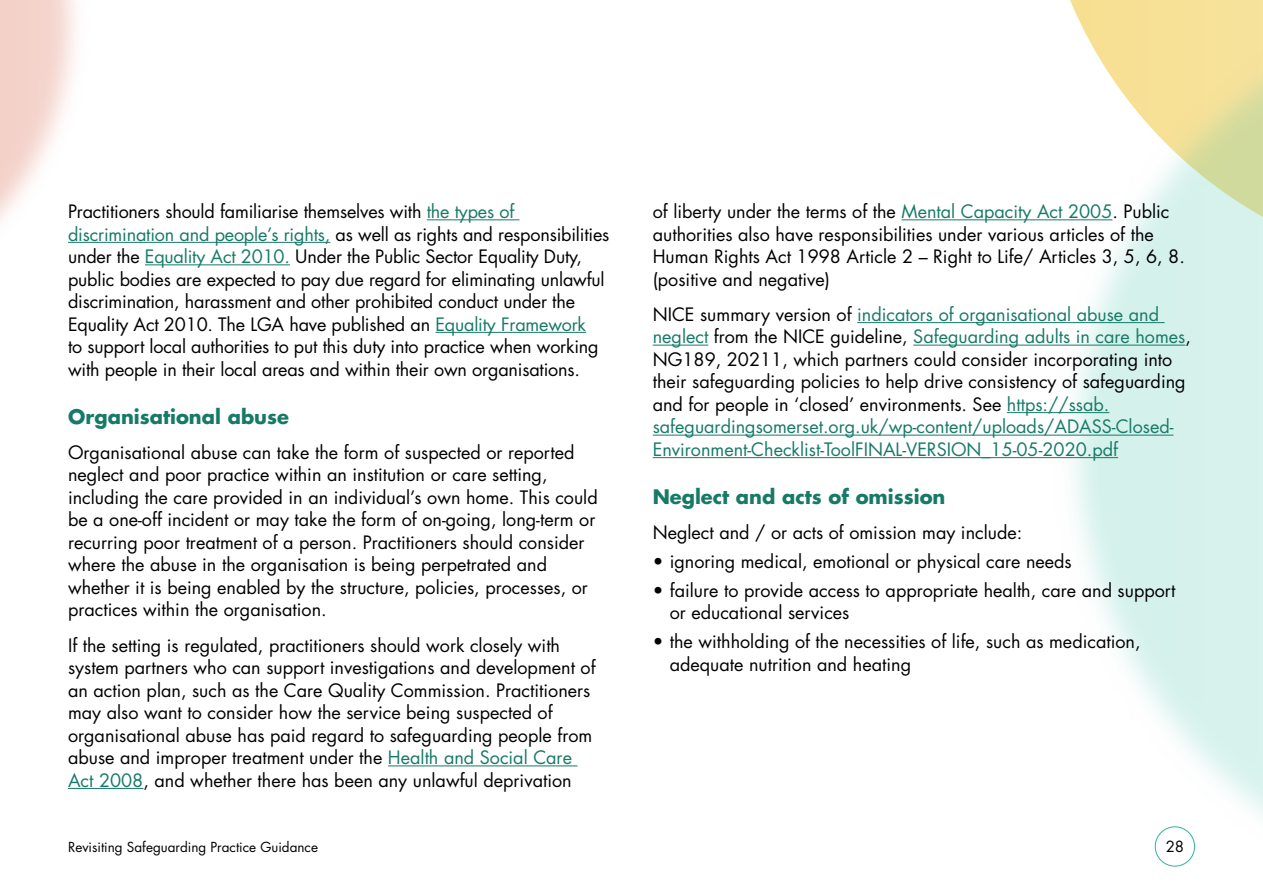
<style>
.page{position:relative;width:1263px;height:893px;background:#fff}
.page>*{position:absolute;margin:0;border:0;box-sizing:border-box;transform-origin:0 0}
.H3_Heading_3{font:700 19.5px "Futura";color:#177a68}
.Body{font:18px/22.5px "Futura";color:#000}
.Body-2{font:18px/22.5px "Futura";color:#177a68}
._2nd_Bullet_point{font:18px/22.5px "Futura";color:#000}
._1st_Bullet_point{font:18px "Futura";color:#000}
.Bullet_intro_-_small{font:18px "Futura";color:#000}
.t1{font:15px "Futura";color:#000}
.t2{font:13.5px "Futura";color:#000}
.s1{color:#177a68}
.s2{color:#000}
</style>
<div class="page">
<img style="left:1026px;top:0;width:237px;height:867px">
<div style="left:1155px;top:827px;width:39px;height:39px;background:#fff;border-radius:50%"></div>
<div style="left:1155px;top:826px;width:40px;height:40px;border:1px solid #31b39c;border-radius:50%"></div>
<hr style="left:427px;top:219px;width:92px;height:1px;background:#177a68">
<hr style="left:68px;top:242px;width:262px;height:1px;background:#177a68">
<hr style="left:145px;top:264px;width:145px;height:1px;background:#177a68">
<hr style="left:435px;top:332px;width:151px;height:1px;background:#177a68">
<hr style="left:388px;top:765px;width:189px;height:1px;background:#177a68">
<hr style="left:68px;top:788px;width:75px;height:1px;background:#177a68">
<hr style="left:901px;top:219px;width:211px;height:1px;background:#177a68">
<hr style="left:857px;top:322px;width:307px;height:1px;background:#177a68">
<hr style="left:653px;top:345px;width:55px;height:1px;background:#177a68">
<hr style="left:913px;top:345px;width:272px;height:1px;background:#177a68">
<hr style="left:1007px;top:412px;width:102px;height:1px;background:#177a68">
<hr style="left:653px;top:435px;width:520px;height:1px;background:#177a68">
<hr style="left:653px;top:457px;width:465px;height:1px;background:#177a68">
<p class="Body" style="left:68px;top:200px;width:543px">Practitioners should familiarise themselves with <span class="s1">the types of discrimination and people’s rights,</span> as well as rights and responsibilities under the <span class="s1">Equality Act 2010.</span> Under the Public Sector Equality Duty, public bodies are expected to pay due regard for eliminating unlawful discrimination, harassment and other prohibited conduct under the Equality Act 2010. The LGA have published an <span class="s1">Equality Framework<br></span>to support local authorities to put this duty into practice when working with people in their local areas and within their own organisations.</p>
<p class="H3_Heading_3" style="left:68px;top:403px;width:222px">Organisational abuse</p>
<p class="Body" style="left:68px;top:441px;width:531px">Organisational abuse can take the form of suspected or reported neglect and poor practice within an institution or care setting, including the care provided in an individual’s own home. This could be a one-off incident or may take the form of on-going, long-term or recurring poor treatment of a person. Practitioners should consider where the abuse in the organisation is being perpetrated and whether it is being enabled by the structure, policies, processes, or practices within the organisation.</p>
<p class="Body" style="left:68px;top:634px;width:529px">If the setting is regulated, practitioners should work closely with system partners who can support investigations and development of an action plan, such as the Care Quality Commission. Practitioners may also want to consider how the service being suspected of organisational abuse has paid regard to safeguarding people from abuse and improper treatment under the <span class="s1">Health and Social Care Act 2008</span>, and whether there has been any unlawful deprivation</p>
<p class="Body" style="left:653px;top:200px;width:534px">of liberty under the terms of the <span class="s1">Mental Capacity Act 2005</span>. Public authorities also have responsibilities under various articles of the Human Rights Act 1998 Article 2 – Right to Life/ Articles 3, 5, 6, 8. (positive and negative)</p>
<p class="Body-2" style="left:653px;top:303px;width:540px"><span class="s2">NICE summary version of</span> indicators of organisational abuse and neglect <span class="s2">from the NICE guideline,</span> Safeguarding adults in care homes<span class="s2">, NG189, 20211, which partners could consider incorporating into their safeguarding policies to help drive consistency of safeguarding and for people in ‘closed’ environments. See</span> https://ssab. safeguardingsomerset.org.uk/wp-content/uploads/ADASS-Closed-Environment-Checklist-ToolFINAL-VERSION_15-05-2020.pdf</p>
<p class="H3_Heading_3" style="left:653px;top:484px;width:294px">Neglect and acts of omission</p>
<p class="Bullet_intro_-_small" style="left:653px;top:521px;width:371px">Neglect and / or acts of omission may include:</p>
<p class="_1st_Bullet_point" style="left:653px;top:550px;width:421px">• ignoring medical, emotional or physical care needs</p>
<p class="_2nd_Bullet_point" style="left:670px;top:579px;width:507px;text-indent:-17px">• failure to provide access to appropriate health, care and support or educational services</p>
<p class="_2nd_Bullet_point" style="left:670px;top:631px;width:472px;text-indent:-17px">• the withholding of the necessities of life, such as medication, adequate nutrition and heating</p>
<p class="t2" style="left:68px;top:838px;width:252px">Revisiting Safeguarding Practice Guidance</p>
<p class="t1" style="left:1166px;top:837px;width:20px">28</p>
</div>
